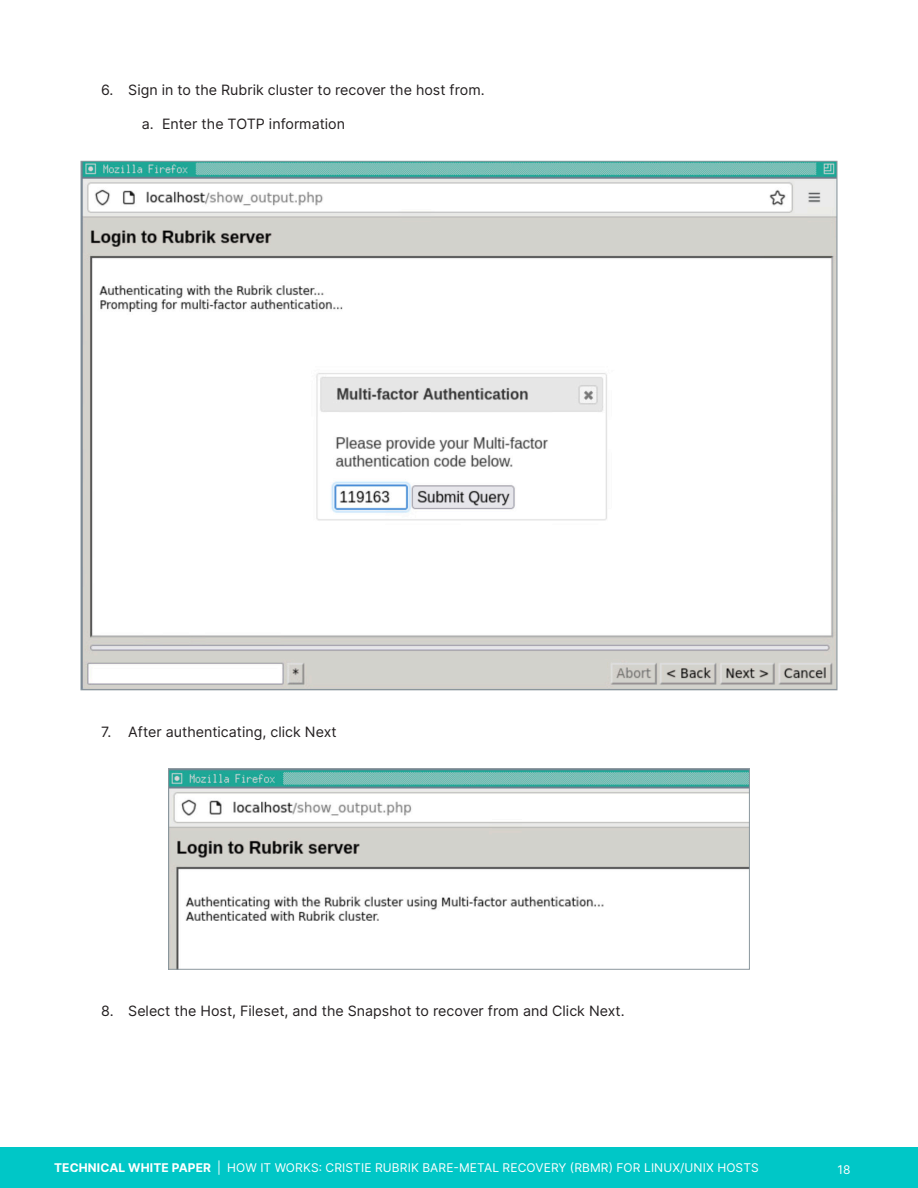
<style>
.page{position:relative;width:918px;height:1188px;background:#fff}
.page>*{position:absolute;margin:0;border:0;box-sizing:border-box;transform-origin:0 0}
.t1{font:14.25px "Inter";color:#231f20}
.t2{font:12px "Inter";letter-spacing:.01em;color:#fff}
.t3{font:700 12px "Inter";color:#fff}
.s1{font-weight:400}
</style>
<div class="page">
<div style="left:0;top:1148px;width:918px;height:40px;background:#00c7c7"></div>
<img style="left:83px;top:163px;width:752px;height:525px">
<img style="left:170px;top:771px;width:578px;height:196px">
<div style="left:168px;top:769px;width:582px;height:200px;border:1px solid #8b979d"></div>
<p class="t1" style="left:101px;top:79px;width:385px">6. Sign in to the Rubrik cluster to recover the host from.</p>
<p class="t1" style="left:142px;top:114px;width:205px">a. Enter the TOTP information</p>
<p class="t1" style="left:101px;top:721px;width:237px">7. After authenticating, click Next</p>
<p class="t1" style="left:101px;top:1001px;width:525px">8. Select the Host, Fileset, and the Snapshot to recover from and Click Next.</p>
<p class="t3" style="left:54px;top:1159px;width:190px">TECHNICAL WHITE PAPER <span class="s1">| How</span></p>
<p class="t2" style="left:260px;top:1159px;width:35px">It Works</p>
<p class="t2" style="left:319px;top:1159px;width:22px">: Cristie</p>
<p class="t2" style="left:375px;top:1159px;width:15px">Rubrik</p>
<p class="t2" style="left:422px;top:1159px;width:17px">Bare</p>
<p class="t2" style="left:454px;top:1159px;width:14px">-metal</p>
<p class="t2" style="left:503px;top:1159px;width:16px">Recovery</p>
<p class="t2" style="left:570px;top:1159px;width:50px">(RBMR) for</p>
<p class="t2" style="left:644px;top:1159px;width:15px">Linux</p>
<p class="t2" style="left:680px;top:1159px;width:20px">/Unix</p>
<p class="t2" style="left:717px;top:1159px;width:18px">Hosts</p>
<p class="t2" style="left:838px;top:1160px;width:14px">18</p>
</div>
